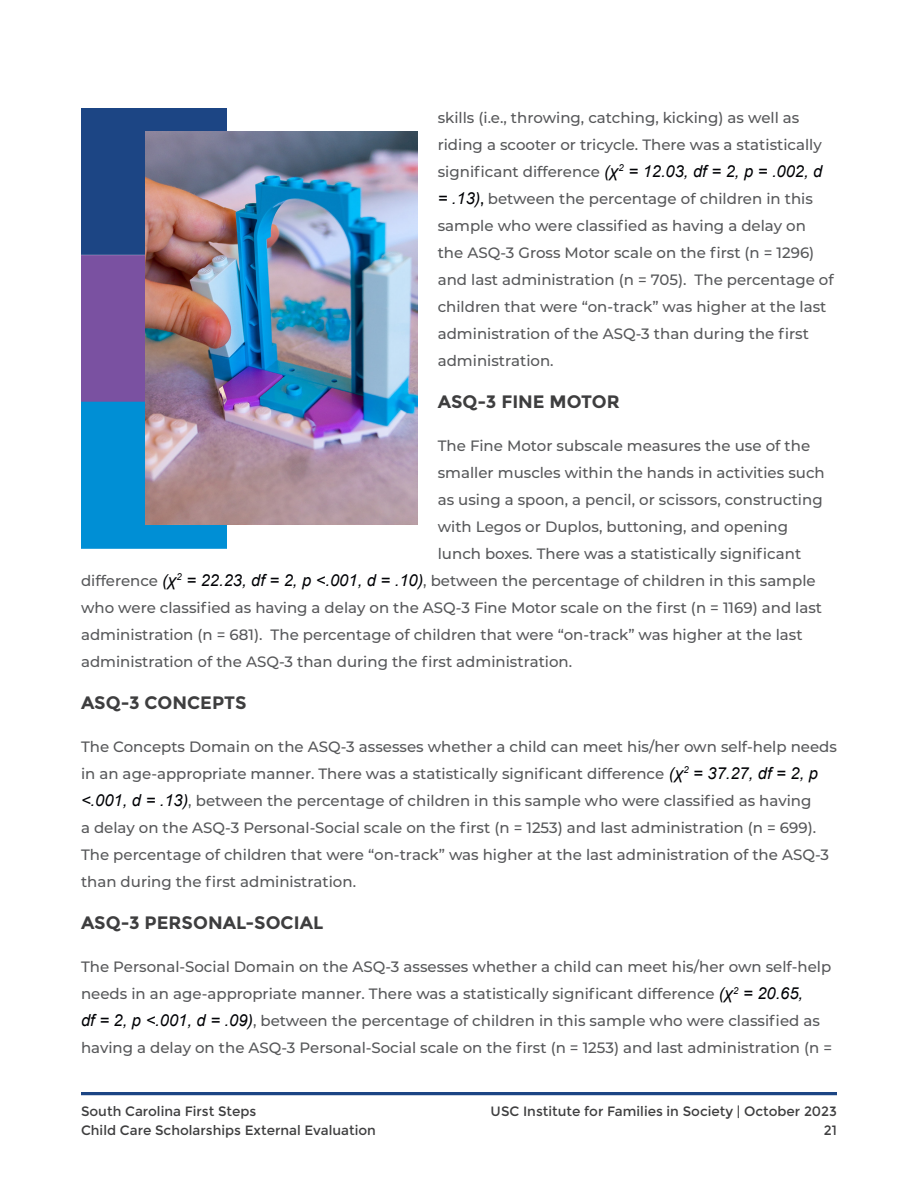
<style>
.page{position:relative;width:918px;height:1188px;background:#fff}
.page>*{position:absolute;margin:0;border:0;box-sizing:border-box;transform-origin:0 0}
.Heading_3{font:700 18px "Montserrat";color:#3e3e3f}
.t1{font:italic 16.5px "Arial";color:#010205}
.t2{font:500 15px/27px "Montserrat";color:#57585a}
.t3{font:13.5px/18.9px "Montserrat";color:#3e3e3f}
.s1{font-family:"Montserrat";font-weight:500;font-style:normal;font-size:15px;color:#57585a}
.s2{font-family:"Arial";font-weight:400;font-style:italic;font-size:16.5px;color:#010205}
.s3{color:#010205}
</style>
<div class="page">
<hr style="left:81px;top:1092px;width:756px;height:3px;background:#1c4584">
<img style="left:81px;top:108px;width:146px;height:440px">
<img style="left:145px;top:131px;width:273px;height:394px">
<p class="t2" style="left:438px;top:103px;width:386px">skills (i.e., throwing, catching, kicking) as well as riding a scooter or tricycle. There was a statistically</p>
<p class="t1" style="left:438px;top:160px;width:386px"><span class="s1">significant difference</span> (χ<sup>2</sup> = 12.03, df = 2, p = .002, d</p>
<p class="t2" style="left:438px;top:184px;width:397px"><span class="s2">= .13)</span><span class="s3">,</span> between the percentage of children in this sample who were classified as having a delay on the ASQ-3 Gross Motor scale on the first (n = 1296) and last administration (n = 705). The percentage of children that were “on-track” was higher at the last administration of the ASQ-3 than during the first administration.</p>
<p class="Heading_3" style="left:438px;top:390px;width:184px">ASQ-3 FINE MOTOR</p>
<p class="t2" style="left:438px;top:431px;width:374px">The Fine Motor subscale measures the use of the</p>
<p class="t2" style="left:438px;top:458px;width:388px">smaller muscles within the hands in activities such</p>
<p class="t2" style="left:438px;top:485px;width:386px">as using a spoon, a pencil, or scissors, constructing</p>
<p class="t2" style="left:438px;top:512px;width:352px">with Legos or Duplos, buttoning, and opening</p>
<p class="t2" style="left:438px;top:539px;width:365px">lunch boxes. There was a statistically significant</p>
<p class="t2" style="left:81px;top:566px;width:736px">difference <span class="s2">(χ</span><sup>2</sup> <span class="s2">= 22.23, df = 2, p &lt;.001, d = .10)</span>, between the percentage of children in this sample</p>
<p class="t2" style="left:81px;top:593px;width:743px">who were classified as having a delay on the ASQ-3 Fine Motor scale on the first (n = 1169) and last</p>
<p class="t2" style="left:81px;top:620px;width:723px">administration (n = 681). The percentage of children that were “on-track” was higher at the last</p>
<p class="t2" style="left:81px;top:647px;width:493px">administration of the ASQ-3 than during the first administration.</p>
<p class="Heading_3" style="left:81px;top:692px;width:167px">ASQ-3 CONCEPTS</p>
<p class="t2" style="left:81px;top:732px;width:758px">The Concepts Domain on the ASQ-3 assesses whether a child can meet his/her own self-help needs in an age-appropriate manner. There was a statistically significant difference <span class="s2">(χ</span><sup>2</sup> <span class="s2">= 37.27, df = 2, p &lt;.001, d = .13)</span>, between the percentage of children in this sample who were classified as having<br>a delay on the ASQ-3 Personal-Social scale on the first (n = 1253) and last administration (n = 699).<br>The percentage of children that were “on-track” was higher at the last administration of the ASQ-3 than during the first administration.</p>
<p class="Heading_3" style="left:81px;top:912px;width:244px">ASQ-3 PERSONAL-SOCIAL</p>
<p class="t2" style="left:81px;top:953px;width:753px">The Personal-Social Domain on the ASQ-3 assesses whether a child can meet his/her own self-help needs in an age-appropriate manner. There was a statistically significant difference <span class="s2">(χ</span><sup>2</sup> <span class="s2">= 20.65,<br>df = 2, p &lt;.001, d = .09)</span>, between the percentage of children in this sample who were classified as having a delay on the ASQ-3 Personal-Social scale on the first (n = 1253) and last administration (n =</p>
<p class="t3" style="left:81px;top:1102px;width:296px">South Carolina First Steps<br>Child Care Scholarships External Evaluation</p>
<p class="t3" style="left:491px;top:1102px;width:348px;text-align:right">USC Institute for Families in Society | October 2023<br>21</p>
</div>
